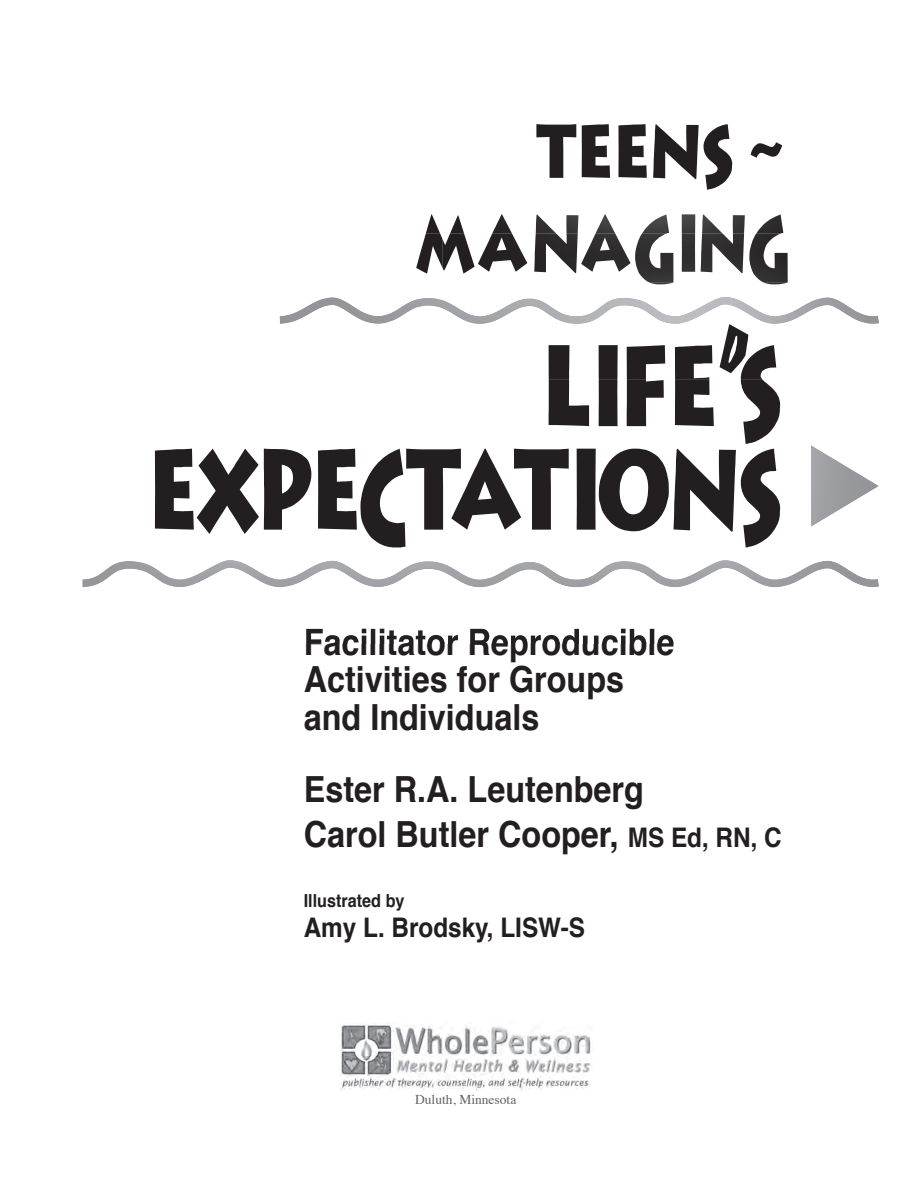
<style>
.page{position:relative;width:918px;height:1188px;background:#fff}
.page>*{position:absolute;margin:0;border:0;box-sizing:border-box;transform-origin:0 0}
.t1{font:700 36px/37.5px "Helvetica";color:#231f20;scale:.9 1}
.t2{font:700 27px "Helvetica";color:#231f20;scale:.9 1}
.t3{font:700 18px "Helvetica";color:#231f20;scale:.9 1}
.t4{font:13.5px "Times";color:#636366}
.s1{font-size:27px}
</style>
<div class="page">
<img style="left:426px;top:214px;width:14px;height:19px">
<img style="left:306px;top:629px;width:368px;height:14px">
<img style="left:811px;top:446px;width:67px;height:80px">
<img style="left:280px;top:299px;width:42px;height:25px">
<img style="left:384px;top:560px;width:494px;height:27px">
<img style="left:82px;top:560px;width:302px;height:27px">
<img style="left:384px;top:297px;width:494px;height:27px">
<img style="left:322px;top:297px;width:62px;height:27px">
<img style="left:763px;top:282px;width:25px;height:2px">
<img style="left:649px;top:282px;width:24px;height:2px">
<img style="left:416px;top:233px;width:27px;height:41px">
<img style="left:576px;top:466px;width:23px;height:48px">
<img style="left:720px;top:324px;width:28px;height:49px">
<img style="left:741px;top:380px;width:39px;height:64px">
<img style="left:741px;top:345px;width:35px;height:35px">
<img style="left:675px;top:380px;width:39px;height:46px">
<img style="left:675px;top:345px;width:37px;height:35px">
<img style="left:627px;top:345px;width:38px;height:81px">
<img style="left:599px;top:345px;width:19px;height:81px">
<img style="left:549px;top:380px;width:40px;height:46px">
<img style="left:549px;top:345px;width:20px;height:35px">
<img style="left:599px;top:449px;width:70px;height:82px">
<img style="left:741px;top:449px;width:39px;height:98px">
<img style="left:673px;top:449px;width:63px;height:83px">
<div style="left:577px;top:449px;width:19px;height:81px;background:#231f20"></div>
<img style="left:521px;top:449px;width:48px;height:81px">
<img style="left:461px;top:449px;width:60px;height:81px">
<img style="left:406px;top:449px;width:55px;height:81px">
<img style="left:360px;top:449px;width:45px;height:98px">
<img style="left:318px;top:449px;width:39px;height:81px">
<img style="left:264px;top:449px;width:47px;height:81px">
<img style="left:197px;top:449px;width:62px;height:85px">
<img style="left:155px;top:449px;width:39px;height:81px">
<img style="left:443px;top:124px;width:341px;height:158px">
<img style="left:756px;top:214px;width:27px;height:19px">
<img style="left:701px;top:214px;width:44px;height:59px">
<img style="left:682px;top:214px;width:13px;height:58px">
<img style="left:642px;top:214px;width:27px;height:19px">
<img style="left:596px;top:214px;width:19px;height:19px">
<img style="left:536px;top:214px;width:42px;height:19px">
<img style="left:450px;top:214px;width:62px;height:19px">
<img style="left:497px;top:237px;width:84px;height:14px">
<img style="left:749px;top:233px;width:39px;height:49px">
<img style="left:635px;top:233px;width:38px;height:49px">
<img style="left:581px;top:233px;width:50px;height:39px">
<img style="left:534px;top:233px;width:44px;height:40px">
<img style="left:704px;top:124px;width:28px;height:66px">
<img style="left:653px;top:124px;width:46px;height:55px">
<img style="left:618px;top:124px;width:29px;height:54px">
<img style="left:582px;top:124px;width:28px;height:54px">
<img style="left:536px;top:124px;width:40px;height:54px">
<img style="left:751px;top:142px;width:31px;height:16px">
<img style="left:340px;top:1023px;width:253px;height:67px">
<p class="t1" style="left:304px;top:624px;width:414px">Facilitator Reproducible<br>Activities for Groups and Individuals</p>
<p class="t1" style="left:304px;top:767px;width:533px;line-height:45px">Ester R.A. Leutenberg<br>Carol Butler Cooper, <span class="s1">MS Ed, RN, C</span></p>
<p class="t3" style="left:304px;top:886px;width:114px">Illustrated by</p>
<p class="t2" style="left:304px;top:905px;width:314px">Amy L. Brodsky, LISW-S</p>
<p class="t4" style="left:415px;top:1086px;width:103px">Duluth, Minnesota</p>
</div>
